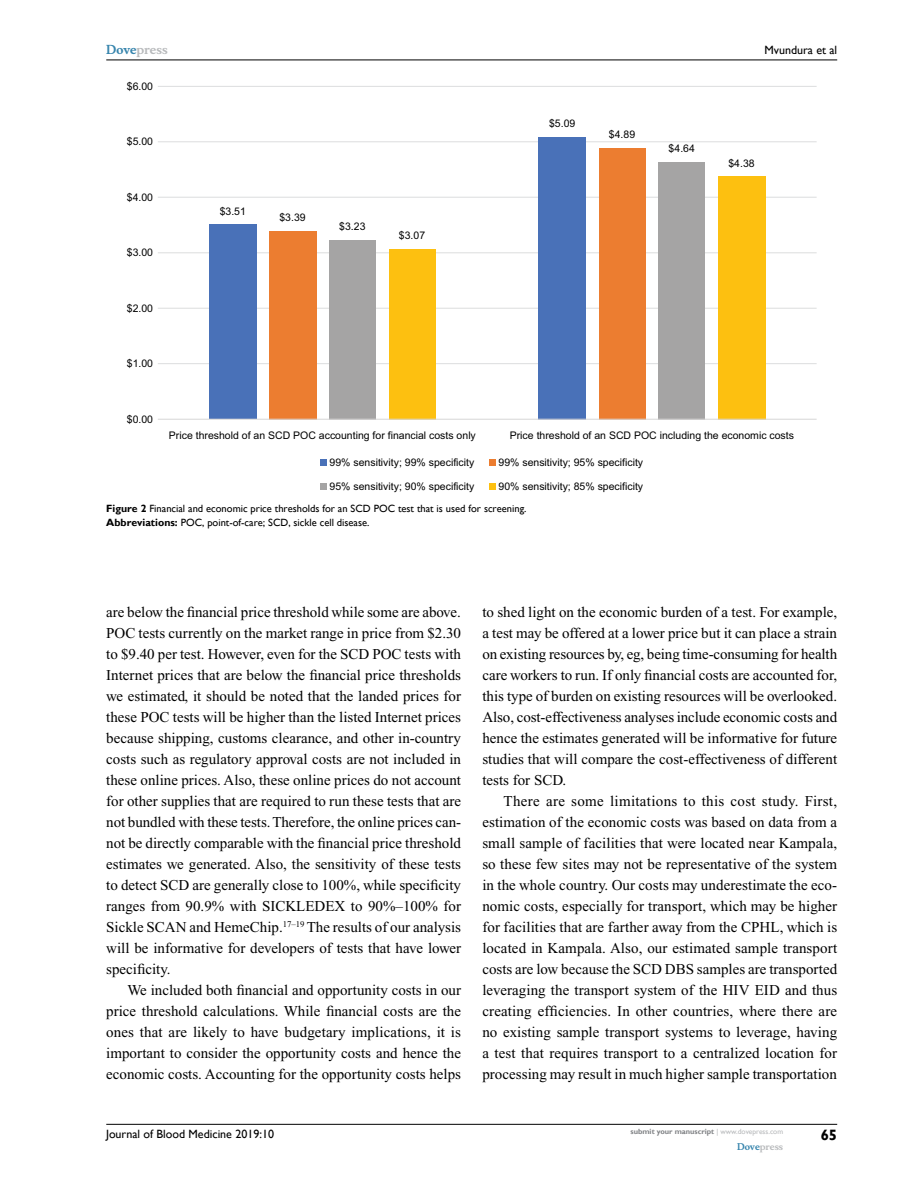
<style>
.page{position:relative;width:918px;height:1188px;background:#fff}
.page>*{position:absolute;margin:0;border:0;box-sizing:border-box;transform-origin:0 0}
.t1{font:15px/21px "Times New Roman";color:#000;text-align:justify}
.t2{font:700 15px "Gill Sans";color:#000}
.t3{font:12px "Gill Sans";color:#000}
.t4{font:700 12px "Musee";color:#b8babc}
.t5{font:10.5px "Arial";color:#000}
.t6{font:10.5px/13.5px "Gill Sans";color:#000}
.t7{font:700 9px "Musee";color:#b8babc}
.t8{font:700 7.5px "Gill Sans";color:#808285}
.s1{color:#3785ad}
.s2{font-weight:700}
.s3{font-weight:400;color:#b8babc}
</style>
<div class="page">
<hr style="left:106px;top:1124px;width:731px;height:1px;background:#000">
<hr style="left:106px;top:60px;width:731px;height:1px;background:#000">
<hr style="left:158px;top:363px;width:659px;height:1px;background:#dcddde">
<hr style="left:158px;top:308px;width:659px;height:1px;background:#dcddde">
<hr style="left:158px;top:252px;width:659px;height:1px;background:#dcddde">
<hr style="left:158px;top:197px;width:659px;height:1px;background:#dcddde">
<hr style="left:158px;top:141px;width:659px;height:1px;background:#dcddde">
<hr style="left:158px;top:86px;width:659px;height:1px;background:#dcddde">
<div style="left:209px;top:225px;width:47px;height:194px;background:#4971b8"></div>
<div style="left:269px;top:231px;width:47px;height:188px;background:#ec7d30"></div>
<div style="left:329px;top:240px;width:47px;height:179px;background:#a5a4a4"></div>
<div style="left:389px;top:249px;width:47px;height:170px;background:#fdc010"></div>
<div style="left:539px;top:137px;width:47px;height:282px;background:#4971b8"></div>
<div style="left:599px;top:148px;width:47px;height:271px;background:#ec7d30"></div>
<div style="left:658px;top:162px;width:47px;height:257px;background:#a5a4a4"></div>
<div style="left:718px;top:176px;width:47px;height:243px;background:#fdc010"></div>
<hr style="left:158px;top:419px;width:659px;height:1px;background:#dad9d9">
<div style="left:320px;top:459px;width:7px;height:7px;background:#4971b8"></div>
<div style="left:489px;top:459px;width:6px;height:7px;background:#ec7d30"></div>
<div style="left:320px;top:483px;width:7px;height:6px;background:#a5a4a4"></div>
<svg style="left:489px;top:483px;width:6px;height:6px"></svg>
<p class="t4" style="left:106px;top:43px;width:63px"><span class="s1">Dove</span>press</p>
<p class="t5" style="left:127px;top:79px;width:28px">$6.00</p>
<p class="t5" style="left:127px;top:134px;width:28px">$5.00</p>
<p class="t5" style="left:127px;top:190px;width:28px">$4.00</p>
<p class="t5" style="left:127px;top:245px;width:28px">$3.00</p>
<p class="t5" style="left:127px;top:301px;width:28px">$2.00</p>
<p class="t5" style="left:127px;top:356px;width:28px">$1.00</p>
<p class="t5" style="left:127px;top:412px;width:28px">$0.00</p>
<p class="t5" style="left:220px;top:204px;width:28px">$3.51</p>
<p class="t5" style="left:279px;top:211px;width:28px">$3.39</p>
<p class="t5" style="left:339px;top:219px;width:28px">$3.23</p>
<p class="t5" style="left:399px;top:228px;width:28px">$3.07</p>
<p class="t5" style="left:549px;top:116px;width:28px">$5.09</p>
<p class="t5" style="left:609px;top:127px;width:28px">$4.89</p>
<p class="t5" style="left:669px;top:141px;width:28px">$4.64</p>
<p class="t3" style="left:764px;top:43px;width:74px">Mvundura et al</p>
<p class="t5" style="left:728px;top:156px;width:28px">$4.38</p>
<p class="t5" style="left:169px;top:428px;width:308px">Price threshold of an SCD POC accounting for financial costs only</p>
<p class="t5" style="left:510px;top:428px;width:286px">Price threshold of an SCD POC including the economic costs</p>
<p class="t5" style="left:330px;top:455px;width:146px">99% sensitivity; 99% specificity</p>
<p class="t5" style="left:499px;top:455px;width:146px">99% sensitivity; 95% specificity</p>
<p class="t5" style="left:330px;top:479px;width:146px">95% sensitivity; 90% specificity</p>
<p class="t5" style="left:499px;top:479px;width:146px">90% sensitivity; 85% specificity</p>
<p class="t6" style="left:106px;top:502px;width:422px"><span class="s2">Figure 2</span> Financial and economic price thresholds for an SC D POC test that is used for screening.<br><span class="s2">Abbreviations:</span> POC, point-of-care; SC D, sickle cell disease.</p>
<p class="t1" style="left:106px;top:602px;width:356px">are below the financial price threshold while some are above.<br>POC tests currently on the market range in price from $2.30 to $9.40 per test. However, even for the SCD POC tests with Internet prices that are below the financial price thresholds we estimated, it should be noted that the landed prices for these POC tests will be higher than the listed Internet prices because shipping, customs clearance, and other in-country costs such as regulatory approval costs are not included in these online prices. Also, these online prices do not account for other supplies that are required to run these tests that are not bundled with these tests. Therefore, the online prices can&shy;not be directly comparable with the financial price threshold estimates we generated. Also, the sensitivity of these tests to detect SCD are generally close to 100%, while specificity ranges from 90.9% with SICKLEDEX to 90%–100% for Sickle SCAN and HemeChip.<sup>17–19</sup> The results of our analysis will be informative for developers of tests that have lower specificity.</p>
<p class="t1" style="left:106px;top:980px;width:356px;text-indent:21px">We included both financial and opportunity costs in our price threshold calculations. While financial costs are the ones that are likely to have budgetary implications, it is important to consider the opportunity costs and hence the economic costs. Accounting for the opportunity costs helps</p>
<p class="t1" style="left:482px;top:602px;width:356px">to shed light on the economic burden of a test. For example, a test may be offered at a lower price but it can place a strain on existing resources by, eg, being time-consuming for health care workers to run. If only financial costs are accounted for, this type of burden on existing resources will be overlooked.<br>Also, cost-effectiveness analyses include economic costs and hence the estimates generated will be informative for future studies that will compare the cost-effectiveness of different tests for SCD.</p>
<p class="t1" style="left:482px;top:791px;width:356px;text-indent:21px">There are some limitations to this cost study. First, estimation of the economic costs was based on data from a small sample of facilities that were located near Kampala, so these few sites may not be representative of the system in the whole country. Our costs may underestimate the eco&shy;nomic costs, especially for transport, which may be higher for facilities that are farther away from the CPHL, which is located in Kampala. Also, our estimated sample transport costs are low because the SCD DBS samples are transported leveraging the transport system of the HIV EID and thus creating efficiencies. In other countries, where there are no existing sample transport systems to leverage, having a test that requires transport to a centralized location for processing may result in much higher sample transportation</p>
<p class="t3" style="left:106px;top:1127px;width:169px">Journal of Blood Medicine 2019:10</p>
<p class="t8" style="left:631px;top:1127px;width:154px">submit your manuscript <span class="s3">| www.dovepress.com</span></p>
<p class="t7" style="left:737px;top:1141px;width:48px"><span class="s1">Dove</span>press</p>
<p class="t2" style="left:821px;top:1126px;width:18px">65</p>
</div>
